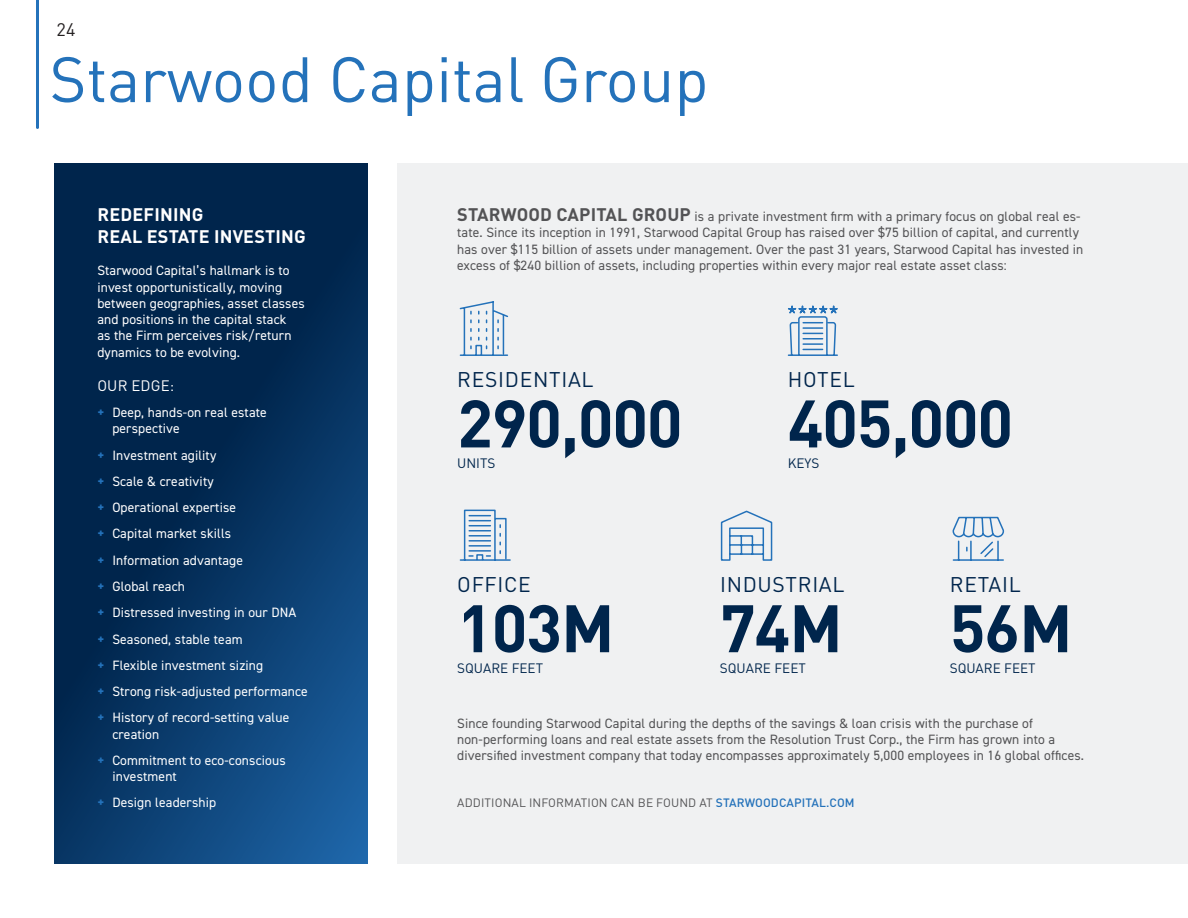
<style>
.page{position:relative;width:1188px;height:918px;background:#fff}
.page>*{position:absolute;margin:0;border:0;box-sizing:border-box;transform-origin:0 0}
.t1{font:700 66px "DIN Pro";letter-spacing:-.02em;color:#00254c}
.t2{font:63px "DIN Pro";color:#2472ba}
.t3{font:21px "DIN Pro";letter-spacing:.035em;color:#00254c}
.t4{font:700 18px/21.6px "DIN Pro";letter-spacing:.01em;color:#fff}
.t5{font:18px "DIN Pro";color:#231f20}
.t6{font:15px "DIN Pro";letter-spacing:.01em;color:#fff}
.t7{font:13.5px/16.2px "DIN2014";letter-spacing:.01em;color:#535355}
.t8{font:13.5px/16.2px "DIN2014";letter-spacing:.01em;color:#fff}
.t9{font:13.5px "DIN Pro";color:#00254c}
.t10{font:12px "DIN Pro";letter-spacing:.01em;color:#535355}
.s1{font-weight:800;color:#2472ba}
.s2{font-family:"DIN Pro";font-weight:700;font-size:18px}
.s3{font-weight:500;color:#2472ba}
</style>
<div class="page">
<svg style="left:54px;top:163px;width:313px;height:701px;fill:#022a54"></svg>
<div style="left:397px;top:163px;width:791px;height:701px;background:#f0f1f2"></div>
<hr style="left:36px;top:0;width:3px;height:127px;background:#2472ba">
<svg style="left:952px;top:516px;width:53px;height:45px"></svg>
<svg style="left:459px;top:301px;width:50px;height:55px"></svg>
<svg style="left:787px;top:305px;width:51px;height:51px"></svg>
<svg style="left:459px;top:509px;width:52px;height:52px"></svg>
<svg style="left:720px;top:510px;width:53px;height:51px"></svg>
<h3 class="t5" style="left:57px;top:16px;width:20px">24</h3>
<p class="t2" style="left:50px;top:30px;width:661px">Starwood Capital Group</p>
<p class="t4" style="left:97px;top:202px;width:210px">REDEFINING<br>REAL ESTATE INVESTING</p>
<p class="t8" style="left:97px;top:262px;width:209px">Starwood Capital’s hallmark is to invest opportunistically, moving between geographies, asset classes and positions in the capital stack<br>as the Firm perceives risk/return dynamics to be evolving.</p>
<p class="t6" style="left:97px;top:374px;width:78px">OUR EDGE:</p>
<p class="t8" style="left:112px;top:404px;width:156px;text-indent:-15px"><span class="s1">+</span> Deep, hands-on real estate perspective</p>
<p class="t8" style="left:97px;top:447px;width:121px"><span class="s1">+</span> Investment agility</p>
<p class="t8" style="left:97px;top:473px;width:118px"><span class="s1">+</span> Scale &amp; creativity</p>
<p class="t8" style="left:97px;top:499px;width:140px"><span class="s1">+</span> Operational expertise</p>
<p class="t8" style="left:97px;top:525px;width:135px"><span class="s1">+</span> Capital market skills</p>
<p class="t8" style="left:97px;top:552px;width:147px"><span class="s1">+</span> Information advantage</p>
<p class="t8" style="left:97px;top:578px;width:89px"><span class="s1">+</span> Global reach</p>
<p class="t8" style="left:97px;top:604px;width:201px"><span class="s1">+</span> Distressed investing in our DNA</p>
<p class="t8" style="left:97px;top:631px;width:147px"><span class="s1">+</span> Seasoned, stable team</p>
<p class="t8" style="left:97px;top:657px;width:167px"><span class="s1">+</span> Flexible investment sizing</p>
<p class="t8" style="left:97px;top:683px;width:212px"><span class="s1">+</span> Strong risk-adjusted performance</p>
<p class="t8" style="left:112px;top:709px;width:179px;text-indent:-15px"><span class="s1">+</span> History of record-setting value creation</p>
<p class="t8" style="left:112px;top:752px;width:175px;text-indent:-15px"><span class="s1">+</span> Commitment to eco-conscious investment</p>
<p class="t8" style="left:97px;top:794px;width:120px"><span class="s1">+</span> Design leadership</p>
<p class="t7" style="left:457px;top:208px;width:628px"><span class="s2">STARWOOD CAPITAL GROUP</span> is a private investment firm with a primary focus on global real es&shy;tate. Since its inception in 1991, Starwood Capital Group has raised over $75 billion of capital, and currently has over $115 billion of assets under management. Over the past 31 years, Starwood Capital has invested in excess of $240 billion of assets, including properties within every major real estate asset class:</p>
<p class="t3" style="left:457px;top:363px;width:138px">RESIDENTIAL</p>
<p class="t3" style="left:788px;top:363px;width:68px">HOTEL</p>
<p class="t1" style="left:457px;top:369px;width:227px">290,000</p>
<p class="t9" style="left:457px;top:452px;width:40px">UNITS</p>
<p class="t1" style="left:788px;top:369px;width:227px">405,000</p>
<p class="t9" style="left:788px;top:452px;width:33px">KEYS</p>
<p class="t3" style="left:457px;top:568px;width:75px">OFFICE</p>
<p class="t3" style="left:720px;top:568px;width:126px">INDUSTRIAL</p>
<p class="t3" style="left:950px;top:568px;width:73px">RETAIL</p>
<p class="t1" style="left:457px;top:573px;width:159px">103M</p>
<p class="t1" style="left:720px;top:573px;width:124px">74M</p>
<p class="t1" style="left:950px;top:573px;width:124px">56M</p>
<p class="t9" style="left:457px;top:657px;width:87px">SQUARE FEET</p>
<p class="t9" style="left:720px;top:657px;width:87px">SQUARE FEET</p>
<p class="t9" style="left:950px;top:657px;width:87px">SQUARE FEET</p>
<p class="t7" style="left:457px;top:715px;width:628px">Since founding Starwood Capital during the depths of the savings &amp; loan crisis with the purchase of non-performing loans and real estate assets from the Resolution Trust Corp., the Firm has grown into a diversified investment company that today encompasses approximately 5,000 employees in 16 global offices.</p>
<p class="t10" style="left:457px;top:794px;width:399px">ADDITIONAL INFORMATION CAN BE FOUND AT <span class="s3">STARWOODCAPITAL.COM</span></p>
</div>
